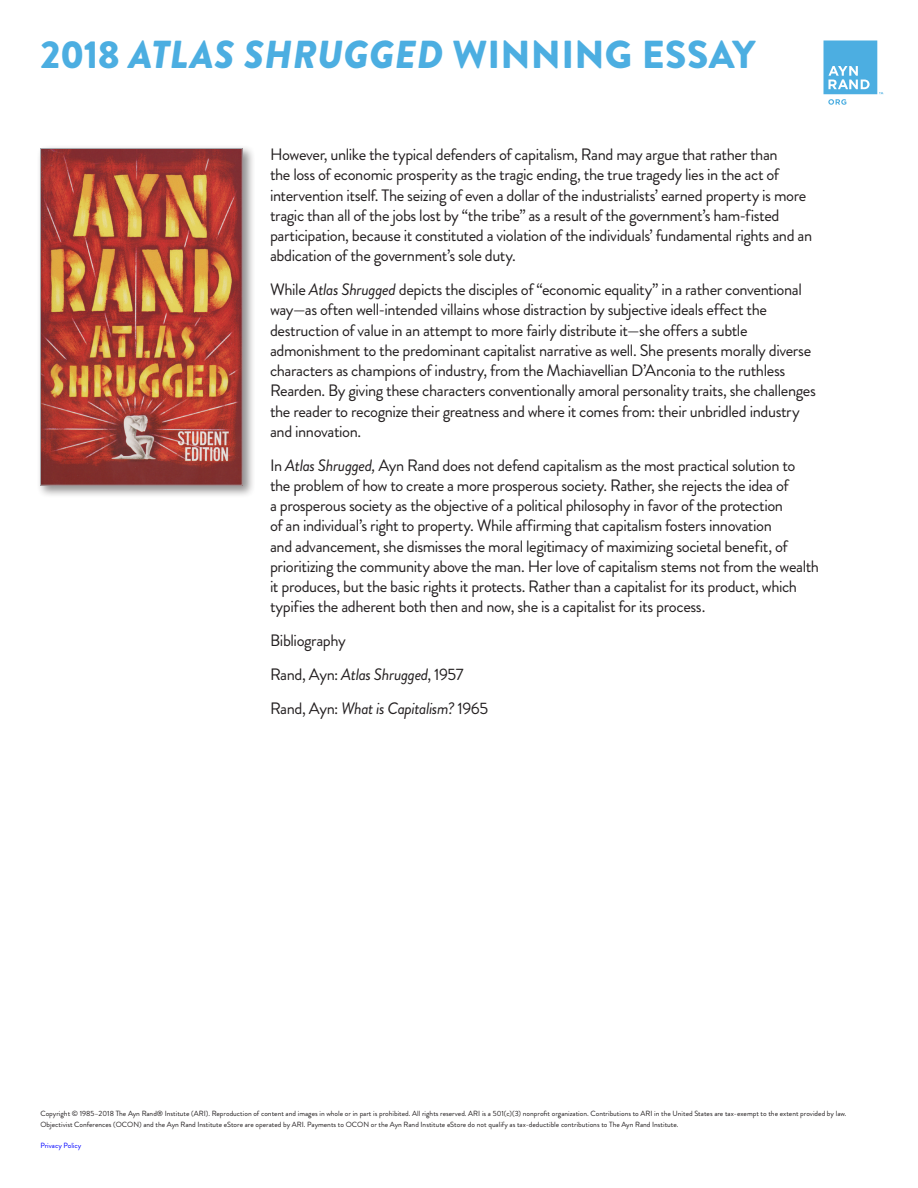
<style>
.page{position:relative;width:918px;height:1188px;background:#fff}
.page>*{position:absolute;margin:0;border:0;box-sizing:border-box;transform-origin:0 0}
.t1{font:900 39px "Brandon Grotesque";letter-spacing:.005em;color:#4caee1}
.No_Spacing{font:16.5px/20.2px "Brandon Grotesque";letter-spacing:-.025em;color:#231f20}
.No_Spacing-2{font:italic 16.5px "Brandon Grotesque";letter-spacing:-.03em;color:#231f20}
.t2{font:7.5px/10.5px "Brandon Grotesque";color:#231f20}
.t3{font:7.5px "Brandon Grotesque";color:#00f}
.s1{font-style:italic}
.s2{font-style:normal}
</style>
<div class="page">
<div style="left:37px;top:145px;width:218px;height:353px;background:#231f20;opacity:.5"></div>
<img style="left:42px;top:150px;width:199px;height:334px">
<div style="left:40px;top:148px;width:203px;height:338px;border:1px solid #a8a9ad"></div>
<svg style="left:824px;top:40px;width:59px;height:65px"></svg>
<h1 class="t1" style="left:40px;top:27px;width:716px">2018 <span class="s1">ATLAS SHRUGGED</span> WINNING ESSAY</h1>
<p class="No_Spacing" style="left:270px;top:144px;width:544px">However, unlike the typical defenders of capitalism, Rand may argue that rather than<br>the loss of economic prosperity as the tragic ending, the true tragedy lies in the act of intervention itself. The seizing of even a dollar of the industrialists’ earned property is more tragic than all of the jobs lost by “the tribe” as a result of the government’s ham-fisted participation, because it constituted a violation of the individuals’ fundamental rights and an abdication of the government’s sole duty.</p>
<p class="No_Spacing" style="left:270px;top:279px;width:547px">While <span class="s1">Atlas Shrugged</span> depicts the disciples of “economic equality” in a rather conventional way—as often well-intended villains whose distraction by subjective ideals effect the destruction of value in an attempt to more fairly distribute it—she offers a subtle admonishment to the predominant capitalist narrative as well. She presents morally diverse characters as champions of industry, from the Machiavellian D’Anconia to the ruthless Rearden. By giving these characters conventionally amoral personality traits, she challenges the reader to recognize their greatness and where it comes from: their unbridled industry and innovation.</p>
<p class="No_Spacing" style="left:270px;top:455px;width:551px">In <span class="s1">Atlas Shrugged,</span> Ayn Rand does not defend capitalism as the most practical solution to the problem of how to create a more prosperous society. Rather, she rejects the idea of<br>a prosperous society as the objective of a political philosophy in favor of the protection<br>of an individual’s right to property. While affirming that capitalism fosters innovation<br>and advancement, she dismisses the moral legitimacy of maximizing societal benefit, of prioritizing the community above the man. Her love of capitalism stems not from the wealth it produces, but the basic rights it protects. Rather than a capitalist for its product, which typifies the adherent both then and now, she is a capitalist for its process.</p>
<p class="No_Spacing" style="left:270px;top:630px;width:77px">Bibliography</p>
<p class="No_Spacing" style="left:270px;top:664px;width:195px">Rand, Ayn: <span class="s1">Atlas Shrugged</span>, 1957</p>
<p class="No_Spacing-2" style="left:270px;top:697px;width:220px"><span class="s2">Rand, Ayn:</span> What is Capitalism? <span class="s2">1965</span></p>
<p class="t2" style="left:40px;top:1108px;width:808px">Copyright © 1985–2018 The Ayn Rand® Institute (ARI). Reproduction of content and images in whole or in part is prohibited. All rights reserved. ARI is a 501(c)(3) nonprofit organization. Contributions to ARI in the United States are tax-exempt to the extent provided by law.<br>Objectivist Conferences (OCON) and the Ayn Rand Institute eStore are operated by ARI. Payments to OCON or the Ayn Rand Institute eStore do not qualify as tax-deductible contributions to The Ayn Rand Institute.</p>
<p class="t3" style="left:40px;top:1140px;width:42px">Privacy Policy</p>
</div>
